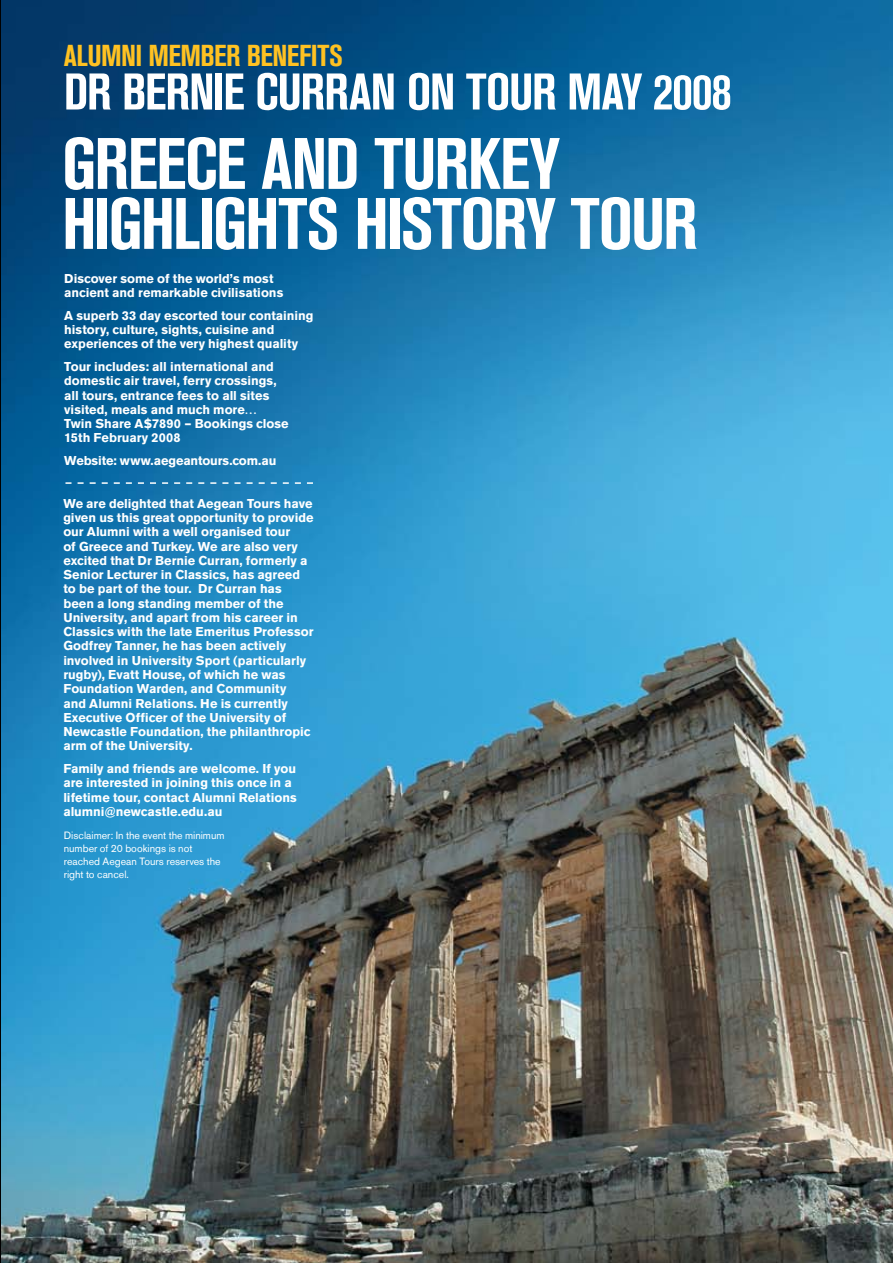
<style>
.page{position:relative;width:893px;height:1263px;background:#fff}
.page>*{position:absolute;margin:0;border:0;box-sizing:border-box;transform-origin:0 0}
.t1{font:700 72px/60px "Akzidenz Grot Con BQ";letter-spacing:-.025em;color:#fff}
.t2{font:700 51px "Akzidenz Grot Con BQ";letter-spacing:-.02em;color:#fff}
.t3{font:700 30px "Akzidenz Grot Con BQ";letter-spacing:-.015em;color:#ffc222}
.t4{font:700 12.75px/14.2px "Akzidenz Grotesk BQ";color:#fff}
.t5{font:10.5px/12.8px "Akzidenz Grotesk BQ";color:#fff}
</style>
<div class="page">
<img style="left:1px;top:0;width:892px;height:1263px">
<hr style="left:0;top:0;width:1px;height:1263px;background:#000">
<svg style="left:65px;top:482px;width:248px;height:2px"></svg>
<h3 class="t3" style="left:64px;top:38px;width:281px">ALUMNI MEMBER BENEFITS</h3>
<h2 class="t2" style="left:64px;top:63px;width:669px">DR BERNIE CURRAN ON TOUR MAY 2008</h2>
<h1 class="t1" style="left:62px;top:135px;width:637px">GREECE AND TURKEY<br>HIGHLIGHTS HISTORY TOUR</h1>
<p class="t4" style="left:64px;top:271px;width:221px">Discover some of the world’s most ancient and remarkable civilisations</p>
<p class="t4" style="left:64px;top:308px;width:251px">A superb 33 day escorted tour containing history, culture, sights, cuisine and experiences of the very highest quality</p>
<p class="t4" style="left:64px;top:360px;width:226px">Tour includes: all international and domestic air travel, ferry crossings, all tours, entrance fees to all sites visited, meals and much more…<br>Twin Share A$7890 – Bookings close<br>15th February 2008</p>
<p class="t4" style="left:64px;top:454px;width:214px">Website: www.aegeantours.com.au</p>
<p class="t4" style="left:63px;top:497px;width:252px">We are delighted that Aegean Tours have given us this great opportunity to provide our Alumni with a well organised tour<br>of Greece and Turkey. We are also very excited that Dr Bernie Curran, formerly a Senior Lecturer in Classics, has agreed to be part of the tour. Dr Curran has been a long standing member of the University, and apart from his career in Classics with the late Emeritus Professor Godfrey Tanner, he has been actively involved in University Sport (particularly rugby), Evatt House, of which he was Foundation Warden, and Community<br>and Alumni Relations. He is currently Executive Officer of the University of Newcastle Foundation, the philanthropic arm of the University.</p>
<p class="t4" style="left:63px;top:762px;width:235px">Family and friends are welcome. If you are interested in joining this once in a lifetime tour, contact Alumni Relations alumni@newcastle.edu.au</p>
<p class="t5" style="left:64px;top:829px;width:162px">Disclaimer: In the event the minimum number of 20 bookings is not reached Aegean Tours reserves the right to cancel.</p>
</div>
